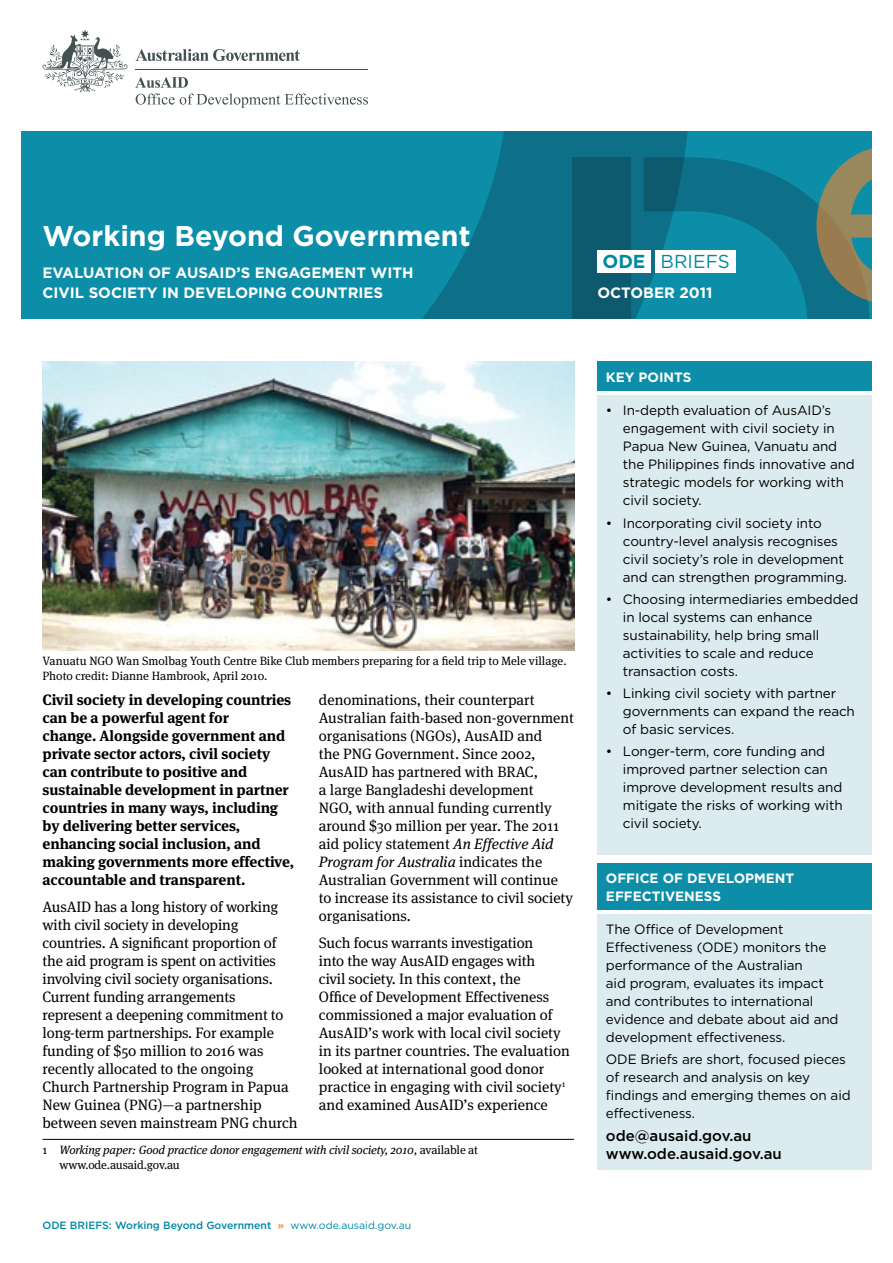
<style>
.page{position:relative;width:893px;height:1263px;background:#fff}
.page>*{position:absolute;margin:0;border:0;box-sizing:border-box;transform-origin:0 0}
.t1{font:700 28.5px "Gotham";color:#fff}
.t2{font:18.75px "Gotham";color:#0088a4}
.t3{font:700 18.75px "Gotham";color:#0088a4}
.t4{font:15px/18px "Meta Serif";color:#000}
.t5{font:700 15px/18px "Meta Serif";letter-spacing:-.005em;color:#000}
.t6{font:700 15px/19.5px "Gotham";color:#fff}
.t7{font:500 15px/18px "Gotham";color:#000}
.t8{font:13.5px/18px "Gotham";letter-spacing:-.01em;color:#000}
.t9{font:700 13.5px/18px "Gotham";color:#fff}
.t10{font:12px/15px "Meta Serif";color:#000}
.t11{font:italic 12px/15px "Meta Serif";letter-spacing:-.01em;color:#000}
.t12{font:500 10.5px "Gotham";color:#0088a4}
.s1{font-style:italic}
.s2{font-style:normal}
.s3{color:#f57e20}
.s4{font-weight:400}
</style>
<div class="page">
<div style="left:21px;top:132px;width:851px;height:187px;background:#0d8ea8"></div>
<svg style="left:422px;top:132px;width:266px;height:187px;fill:#0d7088"></svg>
<div style="left:572px;top:157px;width:58px;height:162px;background:#0d596e"></div>
<svg style="left:644px;top:146px;width:228px;height:173px"></svg>
<div style="left:655px;top:251px;width:81px;height:22px;background:#fff"></div>
<div style="left:597px;top:251px;width:54px;height:22px;background:#fff"></div>
<div style="left:597px;top:361px;width:275px;height:30px;background:#0d8ea8"></div>
<svg style="left:135px;top:77px;width:233px;height:31px"></svg>
<hr style="left:135px;top:69px;width:233px;height:1px;background:#435152">
<svg style="left:42px;top:30px;width:86px;height:62px"></svg>
<svg style="left:135px;top:49px;width:165px;height:12px"></svg>
<div style="left:597px;top:395px;width:275px;height:460px;background:#dcebef"></div>
<img style="left:43px;top:361px;width:531px;height:290px">
<div style="left:597px;top:914px;width:275px;height:255px;background:#dcebef"></div>
<div style="left:597px;top:863px;width:275px;height:47px;background:#0d8ea8"></div>
<hr style="left:43px;top:1139px;width:531px;height:1px;background:#000">
<h1 class="t1" style="left:43px;top:219px;width:429px">WORKING BEYOND GOVERNMENT</h1>
<p class="t6" style="left:43px;top:263px;width:373px">EVALUATION OF AUSAI D’S ENGAGEMENT WITH<br>CIVIL SOCIETY IN DEVELOPING COUNTRIES</p>
<p class="t3" style="left:603px;top:251px;width:44px">ODE</p>
<p class="t2" style="left:660px;top:251px;width:71px">BRIEFS</p>
<p class="t6" style="left:597px;top:282px;width:116px">OCTOBER 2011</p>
<p class="t10" style="left:43px;top:652px;width:526px">Vanuatu NGO Wan Smolbag Youth Centre Bike Club members preparing for a field trip to Mele village.<br>Photo credit: Dianne Hambrook, April 2010.</p>
<p class="t5" style="left:43px;top:689px;width:253px">Civil society in developing countries can be a powerful agent for<br>change. Alongside government and private sector actors, civil society can contribute to positive and sustainable development in partner countries in many ways, including by delivering better services, enhancing social inclusion, and making governments more effective, accountable and transparent.</p>
<p class="t4" style="left:43px;top:896px;width:257px">AusAID has a long history of working with civil society in developing countries. A significant proportion of the aid program is spent on activities involving civil society organisations.<br>Current funding arrangements represent a deepening commitment to long-term partnerships. For example funding of $50 million to 2016 was recently allocated to the ongoing Church Partnership Program in Papua New Guinea (PNG)—a partnership between seven mainstream PNG church</p>
<p class="t4" style="left:319px;top:689px;width:257px">denominations, their counterpart Australian faith-based non-government organisations (NGOs), AusAID and<br>the PNG Government. Since 2002, AusAID has partnered with BRAC,<br>a large Bangladeshi development<br>NGO, with annual funding currently around $30 million per year. The 2011 aid policy statement <span class="s1">An Effective Aid Program for Australia</span> indicates the Australian Government will continue to increase its assistance to civil society organisations.</p>
<p class="t4" style="left:319px;top:932px;width:252px">Such focus warrants investigation<br>into the way AusAID engages with<br>civil society. In this context, the<br>Office of Development Effectiveness commissioned a major evaluation of AusAID’s work with local civil society in its partner countries. The evaluation looked at international good donor practice in engaging with civil society<sup>1 </sup>and examined AusAID’s experience</p>
<p class="t11" style="left:60px;top:1141px;width:420px;text-indent:-17px"><span class="s2">1</span> Working paper: Good practice donor engagement with civil society, 2010<span class="s2">, available at www.ode.ausaid.gov.au</span></p>
<p class="t12" style="left:43px;top:1219px;width:370px">ODE BRIEFS: Working Beyond Government <span class="s3">»</span> <span class="s4">www.ode.ausaid.gov.au</span></p>
<p class="t9" style="left:606px;top:368px;width:87px">KEY POINTS</p>
<p class="t8" style="left:623px;top:401px;width:233px;text-indent:-17px">• In-depth evaluation of AusAID’s engagement with civil society in<br>Papua New Guinea, Vanuatu and the Philippines finds innovative and strategic models for working with civil society.</p>
<p class="t8" style="left:623px;top:513px;width:226px;text-indent:-17px">• Incorporating civil society into country-level analysis recognises civil society’s role in development and can strengthen programming.</p>
<p class="t8" style="left:623px;top:590px;width:237px;text-indent:-17px">• Choosing intermediaries embedded in local systems can enhance sustainability, help bring small activities to scale and reduce transaction costs.</p>
<p class="t8" style="left:623px;top:684px;width:233px;text-indent:-17px">• Linking civil society with partner governments can expand the reach of basic services.</p>
<p class="t8" style="left:623px;top:742px;width:221px;text-indent:-17px">• Longer-term, core funding and improved partner selection can improve development results and mitigate the risks of working with civil society.</p>
<p class="t9" style="left:606px;top:869px;width:190px">OFFICE OF DEVELOPMENT<br>EFFECTIVENESS</p>
<p class="t8" style="left:606px;top:920px;width:234px">The Office of Development<br>Effectiveness (ODE) monitors the performance of the Australian<br>aid program, evaluates its impact and contributes to international evidence and debate about aid and development effectiveness.</p>
<p class="t8" style="left:606px;top:1050px;width:246px">ODE Briefs are short, focused pieces of research and analysis on key findings and emerging themes on aid effectiveness.</p>
<p class="t7" style="left:606px;top:1126px;width:177px">ode@ausaid.gov.au www.ode.ausaid.gov.au</p>
</div>
